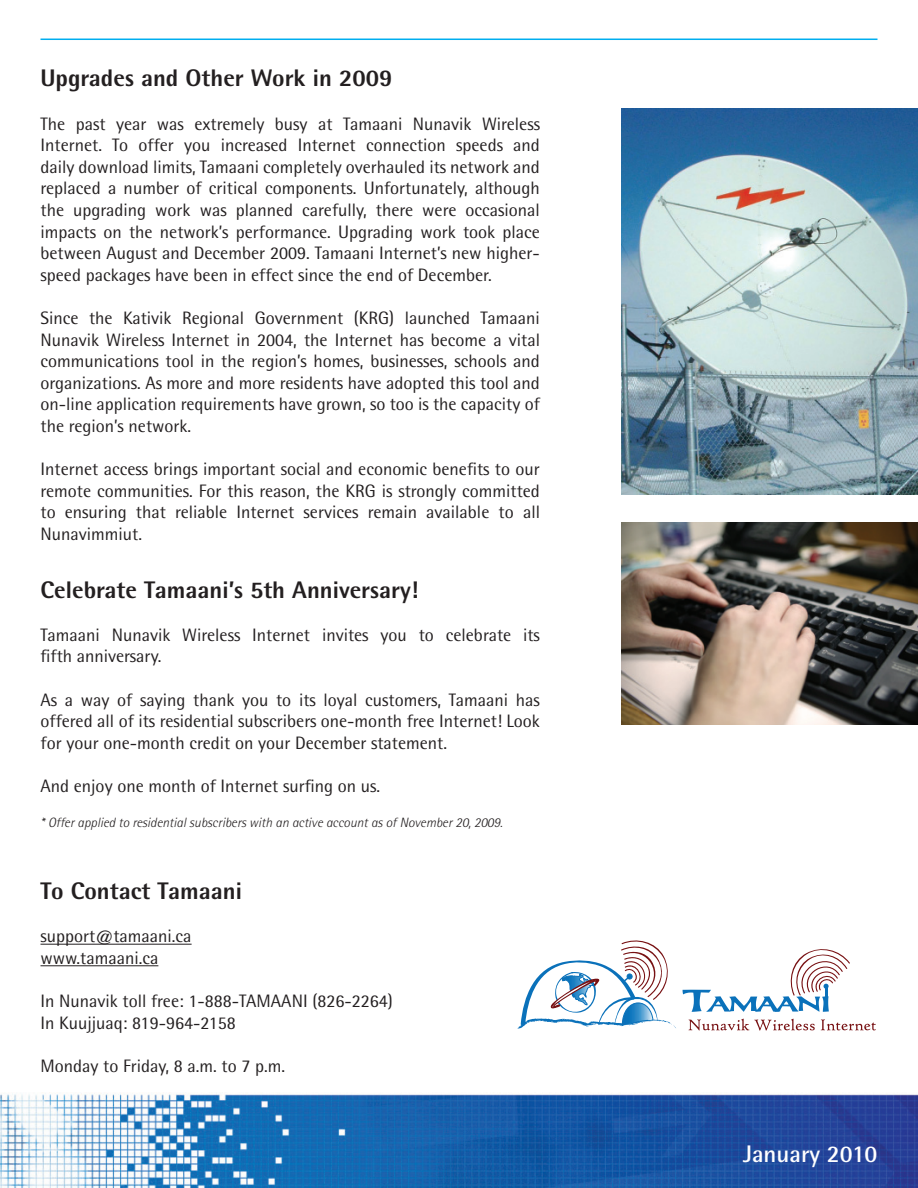
<style>
.page{position:relative;width:918px;height:1188px;background:#fff}
.page>*{position:absolute;margin:0;border:0;box-sizing:border-box;transform-origin:0 0}
.t1{font:800 24px "Rotis Semi Sans";color:#231f20}
.t2{font:700 24px "Rotis Semi Sans";color:#fff}
.t3{font:18px/21.6px "Rotis Semi Sans";color:#231f20;text-align:justify}
.t4{font:italic 300 13.5px "Rotis Semi Sans";color:#231f20}
</style>
<div class="page">
<img style="left:0;top:940px;width:918px;height:248px">
<hr style="left:40px;top:944px;width:152px;height:1px;background:#231f20">
<hr style="left:40px;top:965px;width:118px;height:1px;background:#231f20">
<img style="left:621px;top:522px;width:297px;height:203px">
<img style="left:621px;top:108px;width:297px;height:387px">
<hr style="left:40px;top:39px;width:838px;height:1px;background:#00aeef">
<svg style="left:689px;top:1019px;width:126px;height:12px"></svg>
<svg style="left:821px;top:1019px;width:55px;height:11px"></svg>
<svg style="left:683px;top:945px;width:167px;height:67px"></svg>
<svg style="left:517px;top:941px;width:159px;height:88px"></svg>
<h1 class="t1" style="left:40px;top:63px;width:353px">Upgrades and Other Work in 2009</h1>
<p class="t3" style="left:40px;top:113px;width:501px">The past year was extremely busy at Tamaani Nunavik Wireless Internet. To offer you increased Internet connection speeds and daily download limits, Tamaani completely overhauled its network and replaced a number of critical components. Unfortunately, although the upgrading work was planned carefully, there were occasional impacts on the network’s performance. Upgrading work took place between August and December 2009. Tamaani Internet’s new higher&shy;speed packages have been in effect since the end of December.</p>
<p class="t3" style="left:40px;top:307px;width:501px">Since the Kativik Regional Government (KRG) launched Tamaani Nunavik Wireless Internet in 2004, the Internet has become a vital communications tool in the region’s homes, businesses, schools and organizations. As more and more residents have adopted this tool and on-line application requirements have grown, so too is the capacity of the region’s network.</p>
<p class="t3" style="left:40px;top:458px;width:501px">Internet access brings important social and economic benefits to our remote communities. For this reason, the KRG is strongly com mitted to ensuring that reliable Internet services remain available to all Nunavimmiut.</p>
<h1 class="t1" style="left:40px;top:574px;width:379px">Celebrate Tamaani’s 5th Anniversary!</h1>
<p class="t3" style="left:40px;top:624px;width:501px">Tamaani Nunavik Wireless Internet invites you to celebrate its fifth anniversary.</p>
<p class="t3" style="left:40px;top:689px;width:501px">As a way of saying thank you to its loyal customers, Tamaani has offered all of its residential subscribers one-month free Internet! Look for your one-month credit on your December statement.</p>
<p class="t3" style="left:40px;top:775px;width:341px">And enjoy one month of Internet surfing on us.</p>
<p class="t4" style="left:40px;top:815px;width:464px">* Offer applied to residential subscribers with an active account as of November 20, 2009.</p>
<h1 class="t1" style="left:40px;top:876px;width:203px">To Contact Tamaani</h1>
<p class="t3" style="left:40px;top:925px;width:153px">support@tamaani.ca www.tamaani.ca</p>
<p class="t3" style="left:40px;top:990px;width:354px">In Nunavik toll free: 1-888-TAMAANI (826-2264)<br>In Kuujjuaq: 819-964-2158</p>
<p class="t3" style="left:40px;top:1055px;width:246px">Monday to Friday, 8 a.m. to 7 p.m.</p>
<h1 class="t2" style="left:743px;top:1139px;width:136px">January 2010</h1>
</div>
